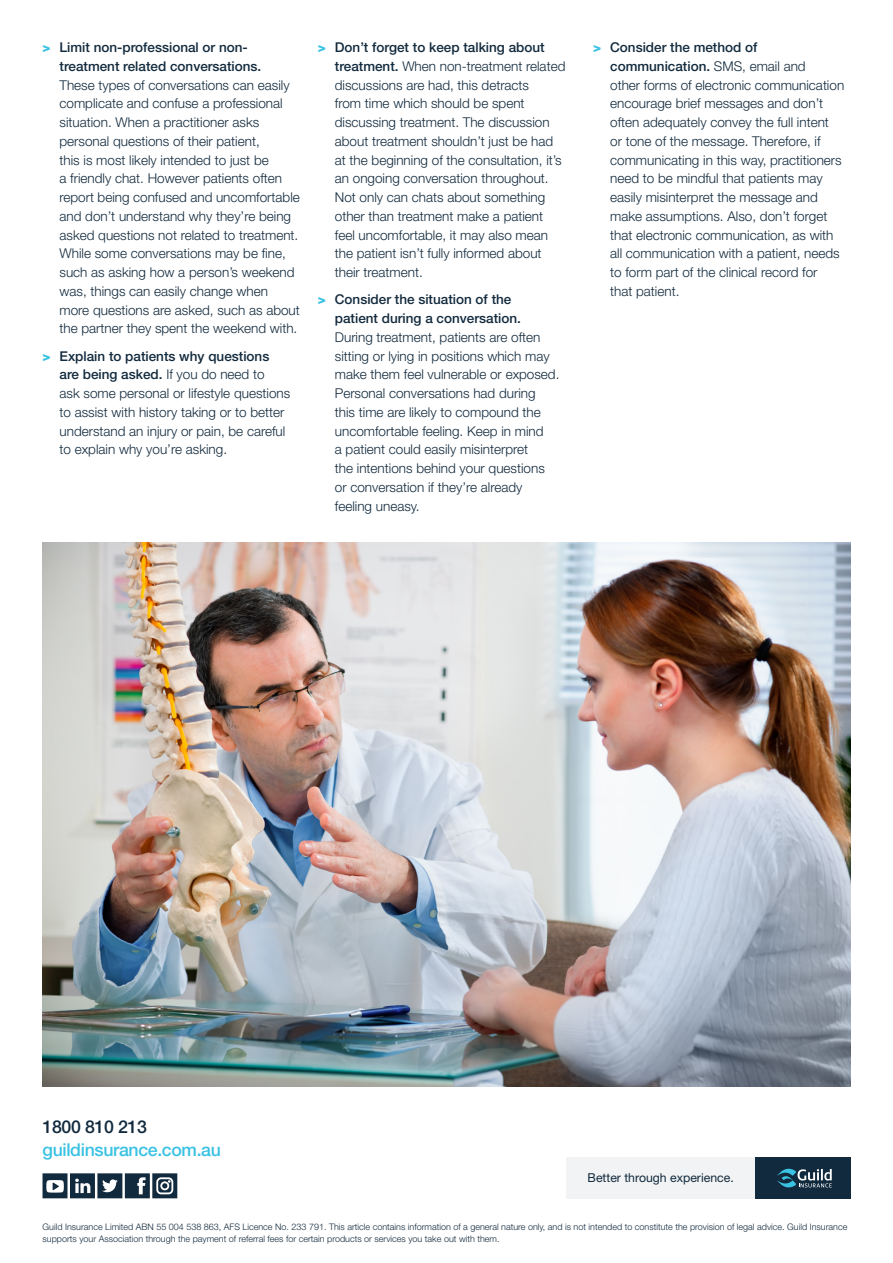
<style>
.page{position:relative;width:893px;height:1263px;background:#fff}
.page>*{position:absolute;margin:0;border:0;box-sizing:border-box;transform-origin:0 0}
.t1{font:500 17.7px "Helvetica Neue LT Std";letter-spacing:-.02em;color:#3ac2e3}
.t2{font:500 17.7px "Helvetica Neue LT Std";letter-spacing:-.02em;color:#122a3d}
.t3{font:300 13.5px/18.8px "Helvetica Neue LT Std";color:#122a3d}
.t4{font:12.3px "Helvetica Neue LT Std";color:#122a3d}
.Body_Copy{font:300 9px/12.8px "Helvetica Neue LT Std";color:#122a3d}
.s1{font-weight:800;color:#3ac2e3}
.s2{font-weight:500}
</style>
<div class="page">
<img style="left:43px;top:543px;width:807px;height:543px">
<div style="left:566px;top:1157px;width:189px;height:41px;background:#f2f3f4"></div>
<div style="left:755px;top:1157px;width:95px;height:41px;background:#122a3d"></div>
<svg style="left:777px;top:1169px;width:55px;height:18px"></svg>
<svg style="left:43px;top:1173px;width:134px;height:25px"></svg>
<p class="t3" style="left:60px;top:38px;width:242px;text-indent:-17px"><span class="s1">&gt;</span> <span class="s2">Limit non-professional or non&shy;treatment related conversations.<br></span>These types of conversations can easily complicate and confuse a professional situation. When a practitioner asks personal questions of their patient,<br>this is most likely intended to just be<br>a friendly chat. However patients often report being confused and uncomfortable and don’t understand why they’re being asked questions not related to treatment.<br>While some conversations may be fine, such as asking how a person’s weekend was, things can easily change when more questions are asked, such as about the partner they spent the weekend with.</p>
<p class="t3" style="left:60px;top:346px;width:232px;text-indent:-17px"><span class="s1">&gt;</span> <span class="s2">Explain to patients why questions are being asked.</span> If you do need to<br>ask some personal or lifestyle questions to assist with history taking or to better understand an injury or pain, be careful to explain why you’re asking.</p>
<p class="t3" style="left:335px;top:38px;width:232px;text-indent:-17px"><span class="s1">&gt;</span> <span class="s2">Don’t forget to keep talking about treatment.</span> When non-treatment related discussions are had, this detracts<br>from time which should be spent discussing treatment. The discussion about treatment shouldn’t just be had at the beginning of the consultation, it’s an ongoing conversation throughout.<br>Not only can chats about something other than treatment make a patient feel uncomfortable, it may also mean the patient isn’t fully informed about their treatment.</p>
<p class="t3" style="left:335px;top:290px;width:226px;text-indent:-17px"><span class="s1">&gt;</span> <span class="s2">Consider the situation of the<br>patient during a conversation.<br></span>During treatment, patients are often sitting or lying in positions which may make them feel vulnerable or exposed.<br>Personal conversations had during<br>this time are likely to compound the uncomfortable feeling. Keep in mind<br>a patient could easily misinterpret<br>the intentions behind your questions or conversation if they’re already feeling uneasy.</p>
<p class="t3" style="left:610px;top:38px;width:236px;text-indent:-17px"><span class="s1">&gt;</span> <span class="s2">Consider the method of communication.</span> SMS, email and<br>other forms of electronic communication encourage brief messages and don’t often adequately convey the full intent<br>or tone of the message. Therefore, if communicating in this way, practitioners need to be mindful that patients may easily misinterpret the message and make assumptions. Also, don’t forget that electronic communication, as with all communication with a patient, needs to form part of the clinical record for<br>that patient.</p>
<p class="t2" style="left:43px;top:1116px;width:106px">1800 810 213</p>
<p class="t1" style="left:43px;top:1139px;width:180px">guildinsurance.com.au</p>
<p class="t4" style="left:588px;top:1170px;width:148px">Better through experience.</p>
<p class="Body_Copy" style="left:43px;top:1220px;width:806px">Guild Insurance Limited ABN 55 004 538 863, AFS Licence No. 233 791. This article contains information of a general nature only, and is not intended to constitute the provision of legal advice. Guild Insurance supports your Association through the payment of referral fees for certain products or services you take out with them.</p>
</div>
